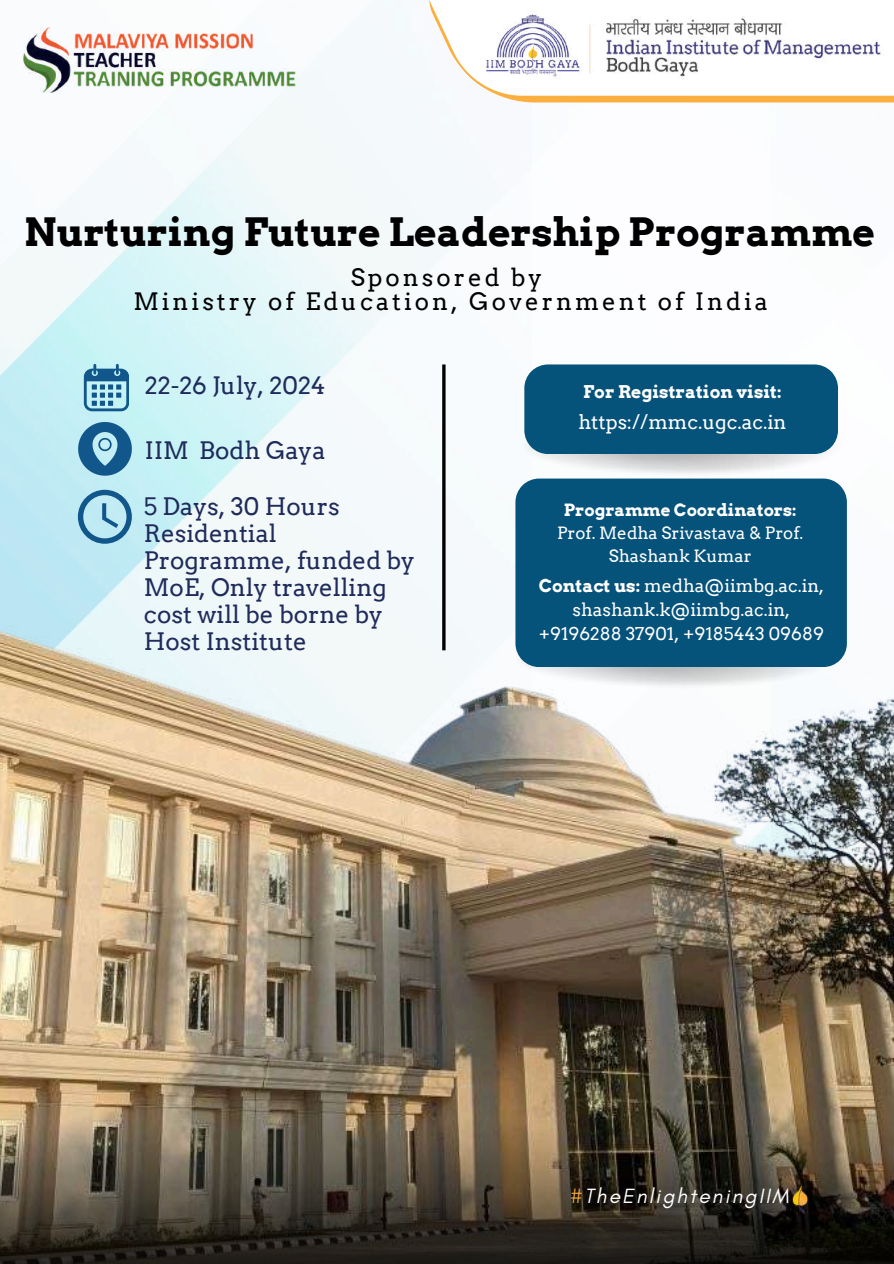
<style>
.page{position:relative;width:894px;height:1264px;background:#fff}
.page>*{position:absolute;margin:0;border:0;box-sizing:border-box;transform-origin:0 0}
.t1{font:700 39px "Arvo";color:#000}
.t2{font:24px/27px "Arvo";color:#1f2b5b}
.t3{font:24px/24.8px "Arvo";letter-spacing:.125em;color:#000;text-align:center}
.t4{font:italic 21px "Glacial Indifference";letter-spacing:.1em;color:#fff}
.t5{font:19.5px "Arvo";color:#fff}
.t6{font:17.7px/23.7px "Arvo";color:#fff;text-align:center}
.t7{font:700 17.55px "Arvo";color:#fff}
.t8{font:16.95px/23px "Arvo";color:#fff;text-align:center}
.t9{font:700 16.95px "Arvo";color:#fff}
.s1{font-weight:700}
.s2{color:#faaf3f}
</style>
<div class="page">
<img style="left:0;top:0;width:893px;height:1263px">
<img style="left:23px;top:28px;width:275px;height:64px">
<img style="left:0;top:592px;width:893px;height:670px">
<img style="left:513px;top:625px;width:324px;height:65px">
<svg style="left:78px;top:422px;width:54px;height:53px;background:#5893b5"></svg>
<img style="left:520px;top:413px;width:324px;height:64px">
<svg style="left:84px;top:364px;width:45px;height:47px;background:#6aa3bf"></svg>
<img style="left:0;top:869px;width:892px;height:394px">
<img style="left:788px;top:1183px;width:24px;height:29px">
<svg style="left:429px;top:96px;width:464px;height:6px;fill:#faaf3f"></svg>
<div style="left:446px;top:0;width:447px;height:98px;background:#faaf3f"></div>
<div style="left:424px;top:0;width:469px;height:96px;background:#fff"></div>
<img style="left:468px;top:10px;width:413px;height:77px">
<div style="left:524px;top:364px;width:313px;height:90px;background:#05527a"></div>
<div style="left:515px;top:478px;width:331px;height:189px;background:#05527a"></div>
<svg style="left:78px;top:490px;width:54px;height:53px;background:#87bad1"></svg>
<hr style="left:442px;top:364px;width:3px;height:286px;background:#000">
<h1 class="t1" style="left:24px;top:208px;width:852px">Nurturing Future Leadership Programme</h1>
<p class="t3" style="left:133px;top:265px;width:636px">Sponsored by<br>Ministry of Education, Government of India</p>
<p class="t2" style="left:145px;top:371px;width:182px">22-26 July, 2024</p>
<p class="t2" style="left:145px;top:437px;width:182px">IIM Bodh Gaya</p>
<p class="t2" style="left:144px;top:493px;width:272px">5 Days, 30 Hours<br>Residential<br>Programme, funded by<br>MoE, Only travelling cost will be borne by<br>Host Institute</p>
<p class="t7" style="left:583px;top:381px;width:200px">For Registration visit:</p>
<p class="t5" style="left:578px;top:410px;width:210px">https://mmc.ugc.ac.in</p>
<p class="t9" style="left:563px;top:499px;width:234px">Programme Coordinators:</p>
<p class="t8" style="left:557px;top:521px;width:247px">Prof. Medha Srivastava &amp; Prof.<br>Shashank Kumar</p>
<p class="t6" style="left:538px;top:574px;width:287px"><span class="s1">Contact us:</span> medha@iimbg.ac.in, shashank.k@iimbg.ac.in, +9196288 37901, +9185443 09689</p>
<p class="t4" style="left:570px;top:1182px;width:219px"><span class="s2">#</span>TheEnlighteningIIM</p>
</div>
